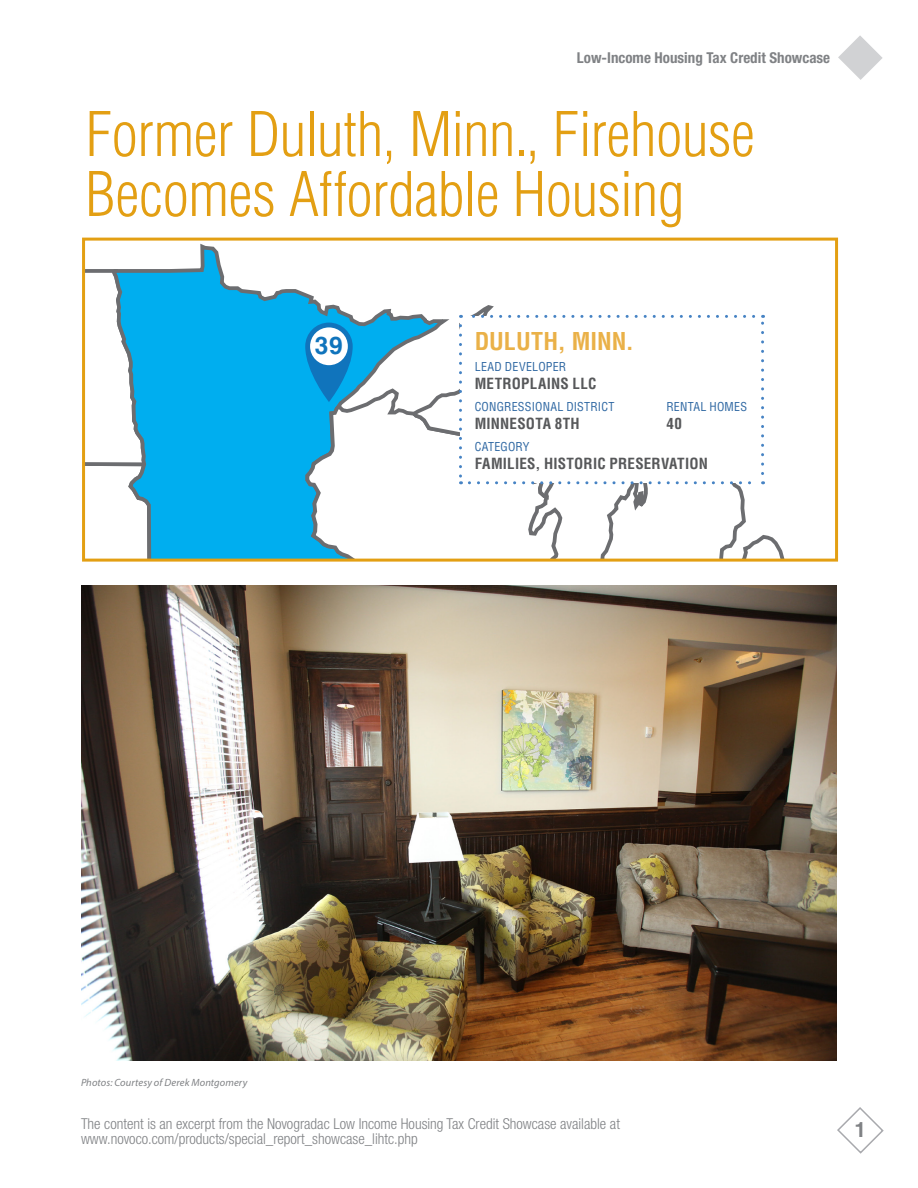
<style>
.page{position:relative;width:918px;height:1188px;background:#fff}
.page>*{position:absolute;margin:0;border:0;box-sizing:border-box;transform-origin:0 0}
.t1{font:300 condensed 60px/60px "Helvetica";letter-spacing:-.01em;color:#e39f13}
.t2{font:700 24.45px "Helvetica";color:#1074bc}
.Box_-_Table_Copy{font:700 condensed 24px "Helvetica";color:#eab148}
.t3{font:700 21px "Helvetica";color:#808285}
.t4{font:300 condensed 15px/15px "Helvetica Neue";color:#808285}
.Box_-_Table_Copy-2{font:700 condensed 15px "Helvetica";letter-spacing:.015em;color:#57585a}
.t5{font:700 condensed 15px "Helvetica Neue";color:#808285}
.Box_-_Table_Header{font:condensed 12px "Helvetica";letter-spacing:.02em;color:#2e67a2}
.t6{font:italic 10.5px "Myriad Pro";letter-spacing:.01em;color:#808285}
</style>
<div class="page">
<svg style="left:837px;top:1107px;width:47px;height:47px"></svg>
<svg style="left:838px;top:35px;width:45px;height:45px"></svg>
<img style="left:81px;top:585px;width:756px;height:475px">
<svg style="left:86px;top:269px;width:25px;height:198px"></svg>
<svg style="left:111px;top:243px;width:196px;height:315px"></svg>
<svg style="left:305px;top:323px;width:48px;height:79px"></svg>
<div style="left:82px;top:238px;width:756px;height:324px;border:3px solid #e39f13"></div>
<svg style="left:307px;top:293px;width:495px;height:267px"></svg>
<p class="t5" style="left:577px;top:49px;width:255px">Low-Income Housing Tax Credit Showcase</p>
<p class="t1" style="left:86px;top:104px;width:671px">Former Duluth, Minn., Firehouse<br>Becomes Affordable Housing</p>
<p class="t2" style="left:315px;top:331px;width:29px">39</p>
<p class="Box_-_Table_Copy" style="left:475px;top:326px;width:161px">DULUTH, MINN.</p>
<p class="Box_-_Table_Header" style="left:475px;top:360px;width:93px">LEAD DEVELOPER</p>
<p class="Box_-_Table_Copy-2" style="left:475px;top:375px;width:123px">METROPLAINS LLC</p>
<p class="Box_-_Table_Header" style="left:475px;top:399px;width:141px">CONGRESSIONAL DISTRICT</p>
<p class="Box_-_Table_Copy-2" style="left:475px;top:414px;width:107px">MINNESOTA 8TH</p>
<p class="Box_-_Table_Header" style="left:666px;top:399px;width:82px">RENTAL HOMES</p>
<p class="Box_-_Table_Copy-2" style="left:666px;top:414px;width:17px">40</p>
<p class="Box_-_Table_Header" style="left:475px;top:439px;width:56px">CATEGORY</p>
<p class="Box_-_Table_Copy-2" style="left:475px;top:454px;width:235px">FAMILIES, HISTORIC PRESERVATION</p>
<p class="t6" style="left:81px;top:1076px;width:168px">Photos: Courtesy of Derek Montgomery</p>
<p class="t4" style="left:81px;top:1116px;width:541px">The content is an excerpt from the Novogradac Low Income Housing Tax Credit Showcase available at www.novoco.com/products/special_report_showcase_lihtc.php</p>
<p class="t3" style="left:855px;top:1117px;width:13px">1</p>
</div>
